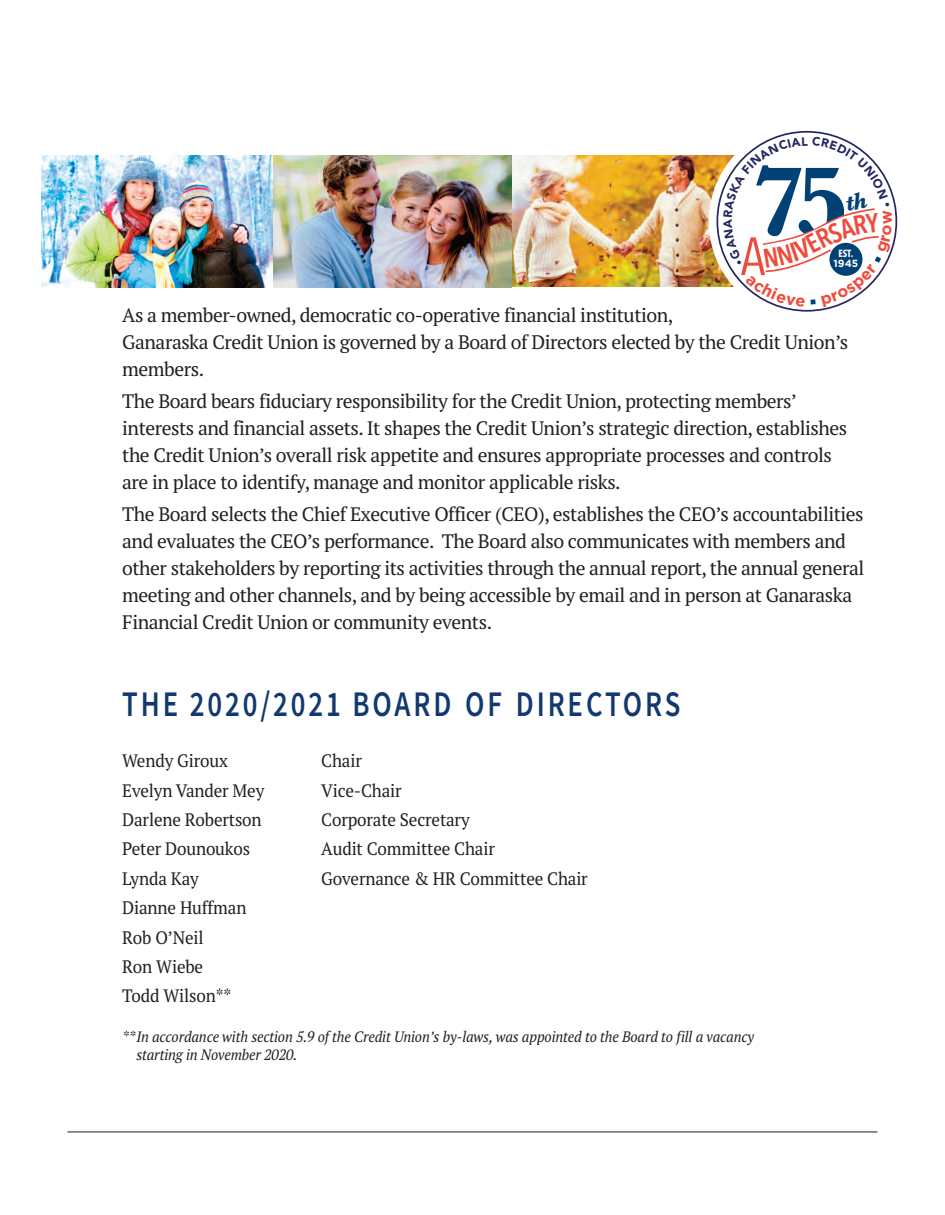
<style>
.page{position:relative;width:945px;height:1215px;background:#fff}
.page>*{position:absolute;margin:0;border:0;box-sizing:border-box;transform-origin:0 0}
.t1{font:700 100.5px "Baskerville";color:#004176}
.t2{font:53.25px "Avenir Next Condensed";color:#ef4b3d}
.t3{font:600 36px "Source Sans Pro";letter-spacing:.1em;color:#12396f;scale:.8 1}
.t4{font:19.5px/27px "PT Serif";letter-spacing:-.025em;color:#231f20}
.t5{font:18px/29.4px "PT Serif";letter-spacing:-.01em;color:#231f20;scale:.95 1}
.t6{font:italic 15px/18px "PT Serif";letter-spacing:-.01em;color:#231f20;scale:.95 1}
.t7{font:700 10.35px "Avenir Next Condensed";color:#fff;scale:.95 1}
.t8{font:700 10.35px "Gotham";color:#fff}
</style>
<div class="page">
<hr style="left:68px;top:1132px;width:810px;height:1px;background:#231f20">
<img style="left:511px;top:155px;width:206px;height:132px">
<div style="left:709px;top:123px;width:195px;height:197px;background:#fff;border-radius:50%"></div>
<img style="left:41px;top:155px;width:232px;height:133px">
<img style="left:273px;top:155px;width:238px;height:133px">
<svg style="left:717px;top:131px;width:180px;height:181px"></svg>
<h1 class="t1" style="left:751px;top:141px;width:100px">75</h1>
<h2 class="t2" style="left:741px;top:211px;width:26px">A</h2>
<p class="t7" style="left:838px;top:247px;width:17px">EST.</p>
<p class="t8" style="left:834px;top:258px;width:26px">1945</p>
<p class="t4" style="left:122px;top:301px;width:728px">As a member-owned, democratic co-operative financial institution,<br>Ganaraska Credit Union is governed by a Board of Directors elected by the Credit Union’s members.</p>
<p class="t4" style="left:122px;top:387px;width:726px">The Board bears fiduciary responsibility for the Credit Union, protecting members’ interests and financial assets. It shapes the Credit Union’s strategic direction, establishes the Credit Union’s overall risk appetite and ensures appropriate processes and controls are in place to identify, manage and monitor applicable risks.</p>
<p class="t4" style="left:122px;top:501px;width:743px">The Board selects the Chief Executive Officer (CEO), establishes the CEO’s accountabilities and evaluates the CEO’s performance. The Board also communicates with members and other stakeholders by reporting its activities through the annual report, the annual general meeting and other channels, and by being accessible by email and in person at Ganaraska Financial Credit Union or community events.</p>
<h3 class="t3" style="left:122px;top:690px;width:699px">The 2020/2021 BOARD OF DIReCTORS</h3>
<p class="t5" style="left:122px;top:746px;width:113px">Wendy Giroux</p>
<p class="t5" style="left:321px;top:746px;width:44px">Chair</p>
<p class="t5" style="left:122px;top:775px;width:151px">Evelyn Vander Mey</p>
<p class="t5" style="left:321px;top:775px;width:86px">Vice-Chair</p>
<p class="t5" style="left:122px;top:805px;width:148px">Darlene Robertson</p>
<p class="t5" style="left:321px;top:805px;width:158px">Corporate Secretary</p>
<p class="t5" style="left:122px;top:834px;width:136px">Peter Dounoukos</p>
<p class="t5" style="left:321px;top:834px;width:184px">Audit Committee Chair</p>
<p class="t5" style="left:122px;top:863px;width:82px">Lynda Kay</p>
<p class="t5" style="left:321px;top:863px;width:282px">Governance &amp; HR Committee Chair</p>
<p class="t5" style="left:122px;top:893px;width:132px">Dianne Huffman<br>Rob O’Neil<br>Ron Wiebe<br>Todd Wilson**</p>
<p class="t6" style="left:136px;top:1028px;width:652px;text-indent:-14px">**In accordance with section 5.9 of the Credit Union’s by-laws, was appointed to the Board to fill a vacancy starting in November 2020.</p>
</div>
